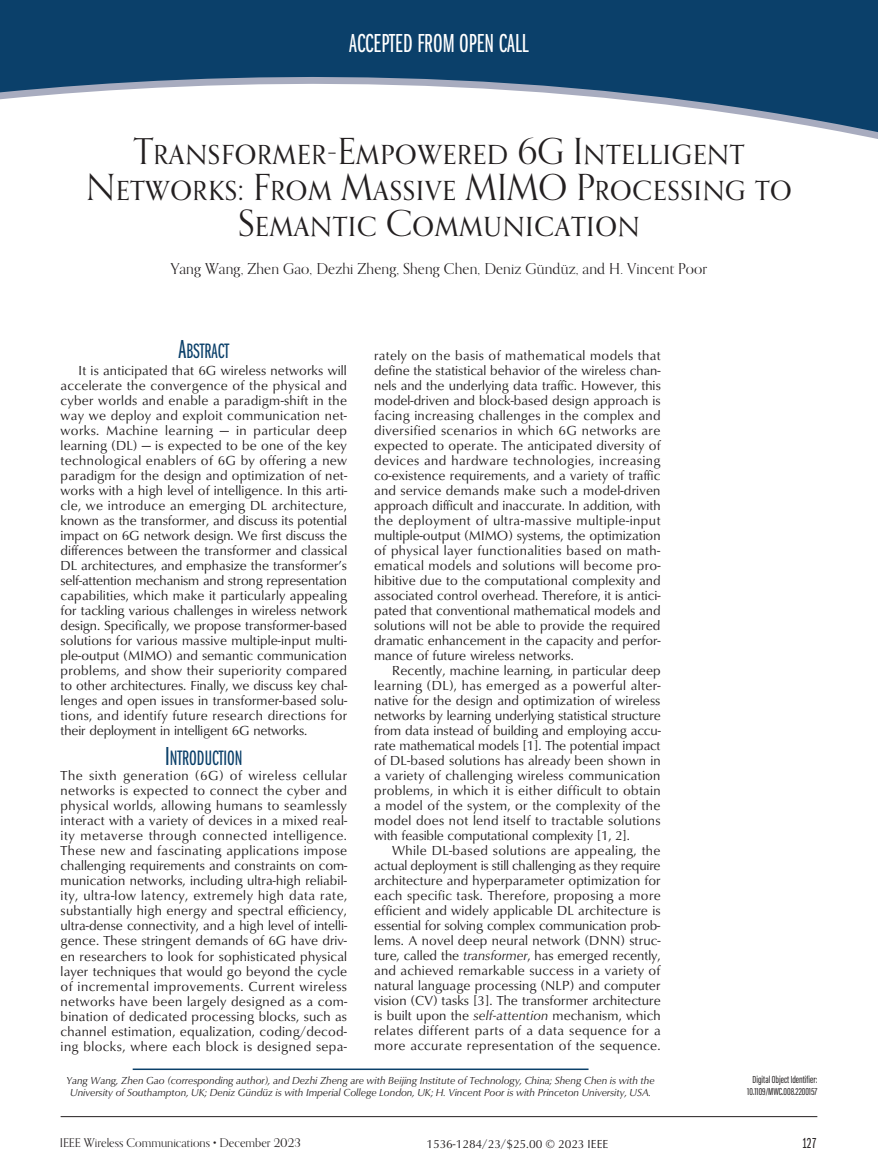
<style>
.page{position:relative;width:878px;height:1175px;background:#fff}
.page>*{position:absolute;margin:0;border:0;box-sizing:border-box;transform-origin:0 0}
.t1{font:36px/36px "Orpheus Pro";color:#231f20;text-align:center}
.t2{font:27px "Franklin Gothic URW Ext Com D Boo";color:#fff}
.t3{font:21.6px "Franklin Gothic URW Ext Com D Boo SC800";color:#0b406a}
.t4{font:15px "Orpheus Pro";letter-spacing:.01em;color:#231f20}
.t5{font:15px "Franklin Gothic URW Ext Com D Boo";color:#231f20}
.t6{font:13.5px/15px "Classico URW";color:#231f20;text-align:justify}
.t7{font:12px "Orpheus Pro";color:#231f20}
.t8{font:12px "Classico URW";color:#231f20}
.t9{font:italic 10.5px/12px "Classico URW";color:#231f20;text-align:center}
.t10{font:10.5px/12px "Acumin Pro Extra Cond";color:#231f20;text-align:center}
.s1{font-size:27px}
.s2{font-style:italic}
</style>
<div class="page">
<hr style="left:61px;top:1115px;width:756px;height:1px;background:#231f20">
<svg style="left:0;top:0;width:877px;height:134px;fill:#0b406a"></svg>
<hr style="left:133px;top:1068px;width:455px;height:1px;background:#0b406a">
<h2 class="t2" style="left:349px;top:29px;width:181px">ACCEPTED FROM OPEN CALL</h2>
<h1 class="t1" style="left:86px;top:132px;width:707px">Transformer-Empowered 6G Intelligent<br>Networks: From Massive MIMO Processing to<br>Semantic Communication</h1>
<p class="t4" style="left:171px;top:259px;width:538px">Yang Wang, Zhen Gao, Dezhi Zheng, Sheng Chen, Deniz Gündüz, and H. Vincent Poor</p>
<h3 class="t3" style="left:178px;top:339px;width:52px"><span class="s1">A</span>BSTRACT</h3>
<p class="t6" style="left:61px;top:362px;width:288px;text-indent:18px">It is anticipated that 6G wireless networks will accelerate the convergence of the physical and cyber worlds and enable a paradigm-shift in the way we deploy and exploit communication net&shy;works. Machine learning — in particular deep learning (DL) — is expected to be one of the key technological enablers of 6G by offering a new paradigm for the design and optimization of net&shy;works with a high level of intelligence. In this arti&shy;cle, we introduce an emerging DL architecture, known as the transformer, and discuss its potential impact on 6G network design. We first discuss the differences between the transformer and classical DL architectures, and emphasize the transformer’s self-attention mechanism and strong representation capabilities, which make it particularly appealing for tackling various challenges in wireless network design. Specifically, we propose transformer-based solutions for various massive multiple-input multi&shy;ple-output (MIMO) and semantic communication problems, and show their superiority compared to other architectures. Finally, we discuss key chal&shy;lenges and open issues in transformer-based solu&shy;tions, and identify future research directions for their deployment in intelligent 6G networks.</p>
<h3 class="t3" style="left:165px;top:746px;width:79px"><span class="s1">I</span>NTRODUCTION</h3>
<p class="t6" style="left:61px;top:767px;width:288px">The sixth generation (6G) of wireless cellular networks is expected to connect the cyber and physical worlds, allowing humans to seamlessly interact with a variety of devices in a mixed real&shy;ity metaverse through connected intelligence.<br>These new and fascinating applications impose challenging requirements and constraints on com&shy;munication networks, including ultra-high reliabil&shy;ity, ultra-low latency, extremely high data rate, substantially high energy and spectral efficiency, ultra-dense connectivity, and a high level of intelli&shy;gence. These stringent demands of 6G have driv&shy;en researchers to look for sophisticated physical layer techniques that would go beyond the cycle of incremental improvements. Current wireless networks have been largely designed as a com&shy;bination of dedicated processing blocks, such as channel estimation, equalization, coding/decod&shy;ing blocks, where each block is designed sepa-</p>
<p class="t6" style="left:374px;top:347px;width:288px">rately on the basis of mathematical models that define the statistical behavior of the wireless chan&shy;nels and the underlying data traffic. However, this model-driven and block-based design approach is facing increasing challenges in the complex and diversified scenarios in which 6G networks are expected to operate. The anticipated diversity of devices and hardware technologies, increasing co-existence requirements, and a variety of traffic and service demands make such a model-driven approach difficult and inaccurate. In addition, with the deployment of ultra-massive multiple-input multiple-output (MIMO) systems, the optimization of physical layer functionalities based on math&shy;ematical models and solutions will become pro&shy;hibitive due to the computational complexity and associated control overhead. Therefore, it is antici&shy;pated that conventional mathematical models and solutions will not be able to provide the required dramatic enhancement in the capacity and perfor&shy;mance of future wireless networks.</p>
<p class="t6" style="left:374px;top:662px;width:288px;text-indent:18px">Recently, machine learning, in particular deep learning (DL), has emerged as a powerful alter&shy;native for the design and optimization of wireless networks by learning underlying statistical structure from data instead of building and employing accu&shy;rate mathematical models [1]. The potential impact of DL-based solutions has already been shown in a variety of challenging wireless communication problems, in which it is either difficult to obtain a model of the system, or the complexity of the model does not lend itself to tractable solutions with feasible computational complexity [1, 2].</p>
<p class="t6" style="left:374px;top:842px;width:288px;text-indent:18px">While DL-based solutions are appealing, the actual deployment is still challenging as they require architecture and hyperparameter optimization for each specific task. Therefore, proposing a more efficient and widely applicable DL architecture is essential for solving complex communication prob&shy;lems. A novel deep neural network (DNN) struc&shy;ture, called the <span class="s2">transformer</span>, has emerged recently, and achieved remarkable success in a variety of natural language processing (NLP) and computer vision (CV) tasks [3]. The transformer architecture is built upon the <span class="s2">self-attention</span> mechanism, which relates different parts of a data sequence for a more accurate representation of the sequence.</p>
<p class="t9" style="left:67px;top:1073px;width:589px">Yang Wang, Zhen Gao (corresponding author), and Dezhi Zheng are with Beijing Institute of Technology, China; Sheng Chen is with the<br>University of Southampton, UK; Deniz Gündüz is with Imperial College London, UK; H. Vincent Poor is with Princeton University, USA.</p>
<p class="t10" style="left:747px;top:1073px;width:72px">Digital Object Identifier:<br>10.1109/MWC.008.2200157</p>
<p class="t7" style="left:60px;top:1135px;width:242px">IEEE Wireless Communications • December 2023</p>
<p class="t8" style="left:426px;top:1134px;width:183px">1536-1284/23/$25.00 © 2023 IEEE</p>
<p class="t5" style="left:801px;top:1134px;width:16px">127</p>
</div>
